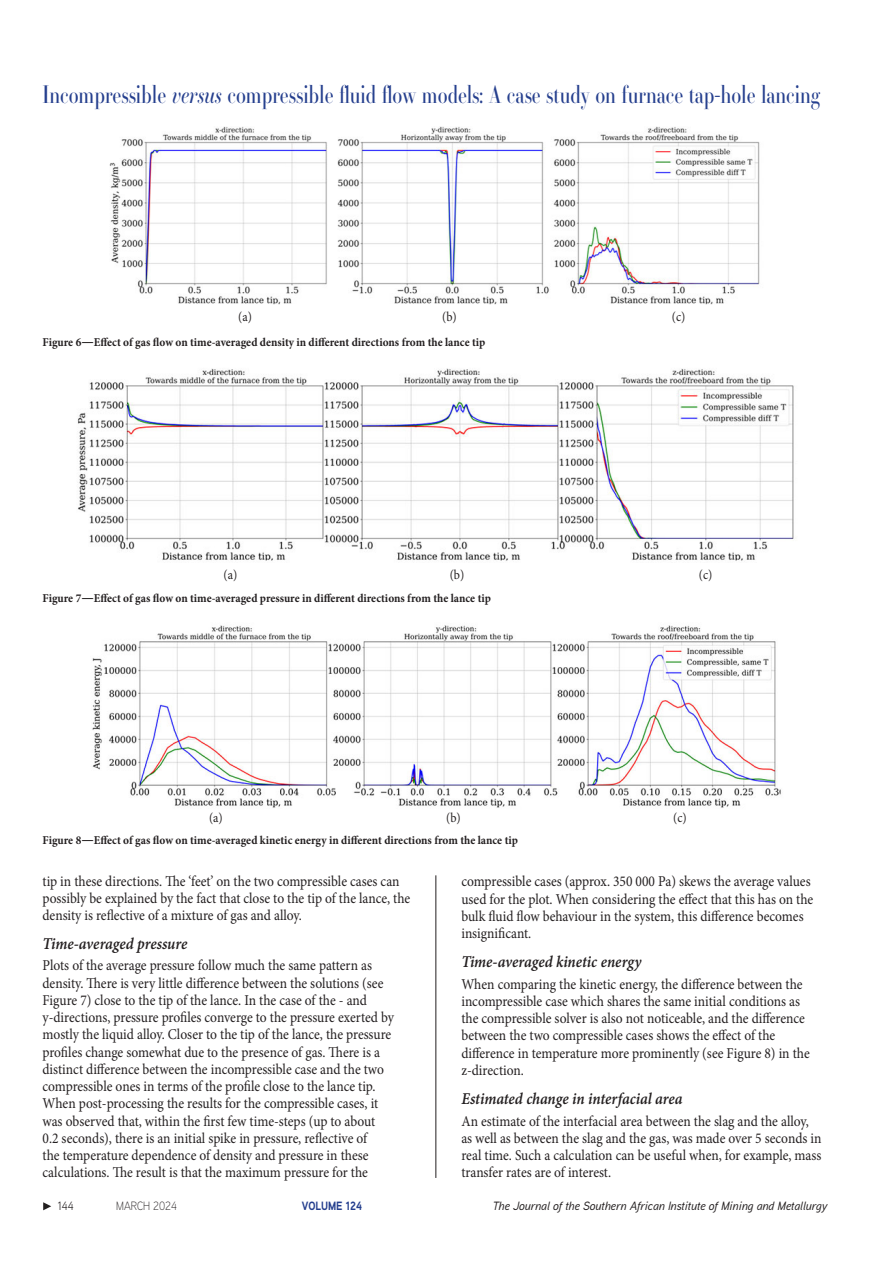
<style>
.page{position:relative;width:893px;height:1263px;background:#fff}
.page>*{position:absolute;margin:0;border:0;box-sizing:border-box;transform-origin:0 0}
.t1{font:24px "Essonnes Headline";color:#253f8e;scale:.8 1}
._3rd_Level_header{font:16.5px "Minion Pro Semibold It Capt";letter-spacing:-.005em;color:#231f20;scale:.9 1}
._1st_Para{font:15px/17.2px "Minion Pro";color:#231f20;scale:.9 1}
.Body_Copy{font:15px/17.1px "Minion Pro";color:#231f20;scale:.9 1}
.t2{font:13.5px "Minion Pro";color:#231f20;scale:.9 1}
.Figure_captions{font:700 12px "Minion Pro";color:#231f20;scale:.94 1}
.t3{font:italic 500 12px "Aaux Next";color:#231f20}
.t4{font:300 12px "Aaux Next";color:#231f20;scale:.9 1}
.t5{font:700 12px "Aaux Next";color:#253f8e;scale:.9 1}
.t6{font:12px "Aaux Next";color:#231f20;scale:.9 1}
.s1{font-style:italic}
.s2{font-size:15px}
</style>
<div class="page">
<svg style="left:43px;top:1202px;width:8px;height:8px"></svg>
<img style="left:109px;top:126px;width:651px;height:178px">
<hr style="left:436px;top:875px;width:1px;height:303px;background:#231f20">
<img style="left:77px;top:368px;width:717px;height:193px">
<img style="left:92px;top:625px;width:689px;height:183px">
<h1 class="t1" style="left:43px;top:78px;width:973px">Incompressible <span class="s1">versus</span> compressible fluid flow models: A case study on furnace tap-hole lancing</h1>
<p class="t2" style="left:238px;top:308px;width:17px">(a)</p>
<p class="t2" style="left:442px;top:308px;width:18px">(b)</p>
<p class="t2" style="left:672px;top:308px;width:17px">(c)</p>
<p class="Figure_captions" style="left:43px;top:334px;width:472px">Figure 6<span class="s2">—</span>Effect of gas flow on time-averaged density in different directions from the lance tip</p>
<p class="t2" style="left:224px;top:565px;width:17px">(a)</p>
<p class="t2" style="left:450px;top:565px;width:18px">(b)</p>
<p class="t2" style="left:699px;top:565px;width:17px">(c)</p>
<p class="Figure_captions" style="left:43px;top:590px;width:478px">Figure 7<span class="s2">—</span>Effect of gas flow on time-averaged pressure in different directions from the lance tip</p>
<p class="t2" style="left:209px;top:809px;width:17px">(a)</p>
<p class="t2" style="left:446px;top:809px;width:18px">(b)</p>
<p class="t2" style="left:673px;top:809px;width:17px">(c)</p>
<p class="Figure_captions" style="left:43px;top:832px;width:507px">Figure 8<span class="s2">—</span>Effect of gas flow on time-averaged kinetic energy in different directions from the lance tip</p>
<p class="Body_Copy" style="left:43px;top:873px;width:410px">tip in these directions. The ‘feet’ on the two compressible cases can possibly be explained by the fact that close to the tip of the lance, the density is reflective of a mixture of gas and alloy.</p>
<p class="_3rd_Level_header" style="left:43px;top:932px;width:162px">Time-averaged pressure</p>
<p class="_1st_Para" style="left:43px;top:957px;width:392px">Plots of the average pressure follow much the same pattern as density. There is very little difference between the solutions (see Figure 7) close to the tip of the lance. In the case of the - and y-directions, pressure profiles converge to the pressure exerted by mostly the liquid alloy. Closer to the tip of the lance, the pressure profiles change somewhat due to the presence of gas. There is a distinct difference between the incompressible case and the two compressible ones in terms of the profile close to the lance tip.<br>When post-processing the results for the compressible cases, it was observed that, within the first few time-steps (up to about 0.2 seconds), there is an initial spike in pressure, reflective of<br>the temperature dependence of density and pressure in these calculations. The result is that the maximum pressure for the</p>
<p class="_1st_Para" style="left:461px;top:873px;width:392px">compressible cases (approx. 350 000 Pa) skews the average values used for the plot. When considering the effect that this has on the bulk fluid flow behaviour in the system, this difference becomes insignificant.</p>
<p class="_3rd_Level_header" style="left:461px;top:950px;width:202px">Time-averaged kinetic energy</p>
<p class="_1st_Para" style="left:461px;top:975px;width:389px">When comparing the kinetic energy, the difference between the incompressible case which shares the same initial conditions as the compressible solver is also not noticeable, and the difference between the two compressible cases shows the effect of the difference in temperature more prominently (see Figure 8) in the z-direction.</p>
<p class="_3rd_Level_header" style="left:461px;top:1087px;width:247px">Estimated change in interfacial area</p>
<p class="_1st_Para" style="left:461px;top:1112px;width:402px">An estimate of the interfacial area between the slag and the alloy, as well as between the slag and the gas, was made over 5 seconds in real time. Such a calculation can be useful when, for example, mass transfer rates are of interest.</p>
<p class="t6" style="left:58px;top:1197px;width:19px">144</p>
<p class="t4" style="left:116px;top:1197px;width:69px">MARCH 2024</p>
<p class="t5" style="left:302px;top:1197px;width:69px">VOLUME 124</p>
<p class="t3" style="left:493px;top:1197px;width:336px">The Journal of the Southern African Institute of Mining and Metallurgy</p>
</div>
